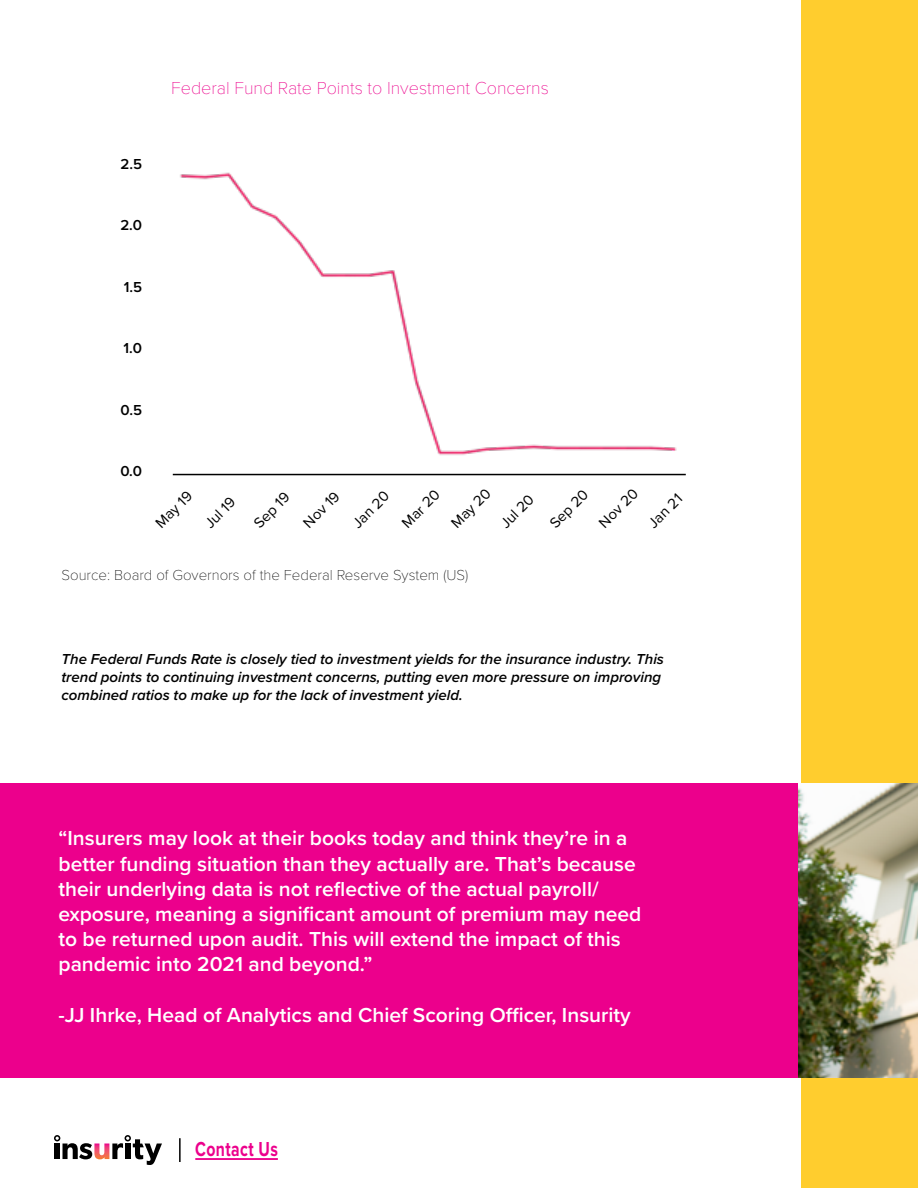
<style>
.page{position:relative;width:918px;height:1188px;background:#fff}
.page>*{position:absolute;margin:0;border:0;box-sizing:border-box;transform-origin:0 0}
.t1{font:600 21px/25.2px "Proxima Nova";color:#fff}
.t2{font:700 21px "Proxima Nova";letter-spacing:.025em;color:#ec008c;scale:.75 1}
.t3{font:100 18px "Proxima Nova T";color:#ec008c}
.t4{font:italic 600 15px/18px "Proxima Nova";color:#000}
.t5{font:15px "Proxima Nova";color:#000}
.t6{font:100 15px "Proxima Nova T";color:#000}
.t7{font:600 15px "Proxima Nova";color:#000}
</style>
<div class="page">
<svg style="left:54px;top:1135px;width:108px;height:30px"></svg>
<hr style="left:195px;top:1158px;width:83px;height:2px;background:#ec008c">
<hr style="left:179px;top:1138px;width:2px;height:24px;background:#000">
<div style="left:0;top:783px;width:801px;height:295px;background:#ec008c"></div>
<img style="left:180px;top:172px;width:497px;height:283px">
<hr style="left:173px;top:474px;width:513px;height:1px;background:#000">
<div style="left:801px;top:0;width:117px;height:1188px;background:#ffcd2e"></div>
<img style="left:799px;top:783px;width:119px;height:295px">
<p class="t3" style="left:171px;top:74px;width:379px">Federal Fund Rate Points to Investment Concerns</p>
<p class="t7" style="left:121px;top:153px;width:23px">2.5</p>
<p class="t7" style="left:120px;top:214px;width:23px">2.0</p>
<p class="t7" style="left:124px;top:276px;width:20px">1.5</p>
<p class="t7" style="left:124px;top:337px;width:20px">1.0</p>
<p class="t7" style="left:121px;top:399px;width:23px">0.5</p>
<p class="t7" style="left:120px;top:460px;width:23px">0.0</p>
<p class="t5" style="left:150px;top:517px;width:47px;rotate:-45deg">May 19</p>
<p class="t5" style="left:199px;top:517px;width:38px;rotate:-45deg">Jul 19</p>
<p class="t5" style="left:249px;top:517px;width:45px;rotate:-45deg">Sep 19</p>
<p class="t5" style="left:298px;top:517px;width:46px;rotate:-45deg">Nov 19</p>
<p class="t5" style="left:347px;top:517px;width:47px;rotate:-45deg">Jan 20</p>
<p class="t5" style="left:396px;top:517px;width:48px;rotate:-45deg">Mar 20</p>
<p class="t5" style="left:446px;top:517px;width:51px;rotate:-45deg">May 20</p>
<p class="t5" style="left:495px;top:517px;width:42px;rotate:-45deg">Jul 20</p>
<p class="t5" style="left:544px;top:517px;width:49px;rotate:-45deg">Sep 20</p>
<p class="t5" style="left:594px;top:517px;width:50px;rotate:-45deg">Nov 20</p>
<p class="t5" style="left:643px;top:517px;width:43px;rotate:-45deg">Jan 21</p>
<p class="t6" style="left:62px;top:564px;width:408px">Source: Board of Governors of the Federal Reserve System (US)</p>
<p class="t4" style="left:62px;top:650px;width:604px">The Federal Funds Rate is closely tied to investment yields for the insurance industry. This trend points to continuing investment concerns, putting even more pressure on improving combined ratios to make up for the lack of investment yield.</p>
<p class="t1" style="left:58px;top:825px;width:584px">“Insurers may look at their books today and think they’re in a better funding situation than they actually are. That’s because their underlying data is not reflective of the actual payroll/ exposure, meaning a significant amount of premium may need to be returned upon audit. This will extend the impact of this pandemic into 2021 and beyond.”</p>
<p class="t1" style="left:58px;top:1002px;width:574px">-JJ Ihrke, Head of Analytics and Chief Scoring Officer, Insurity</p>
<p class="t2" style="left:195px;top:1133px;width:112px">Contact Us</p>
</div>
